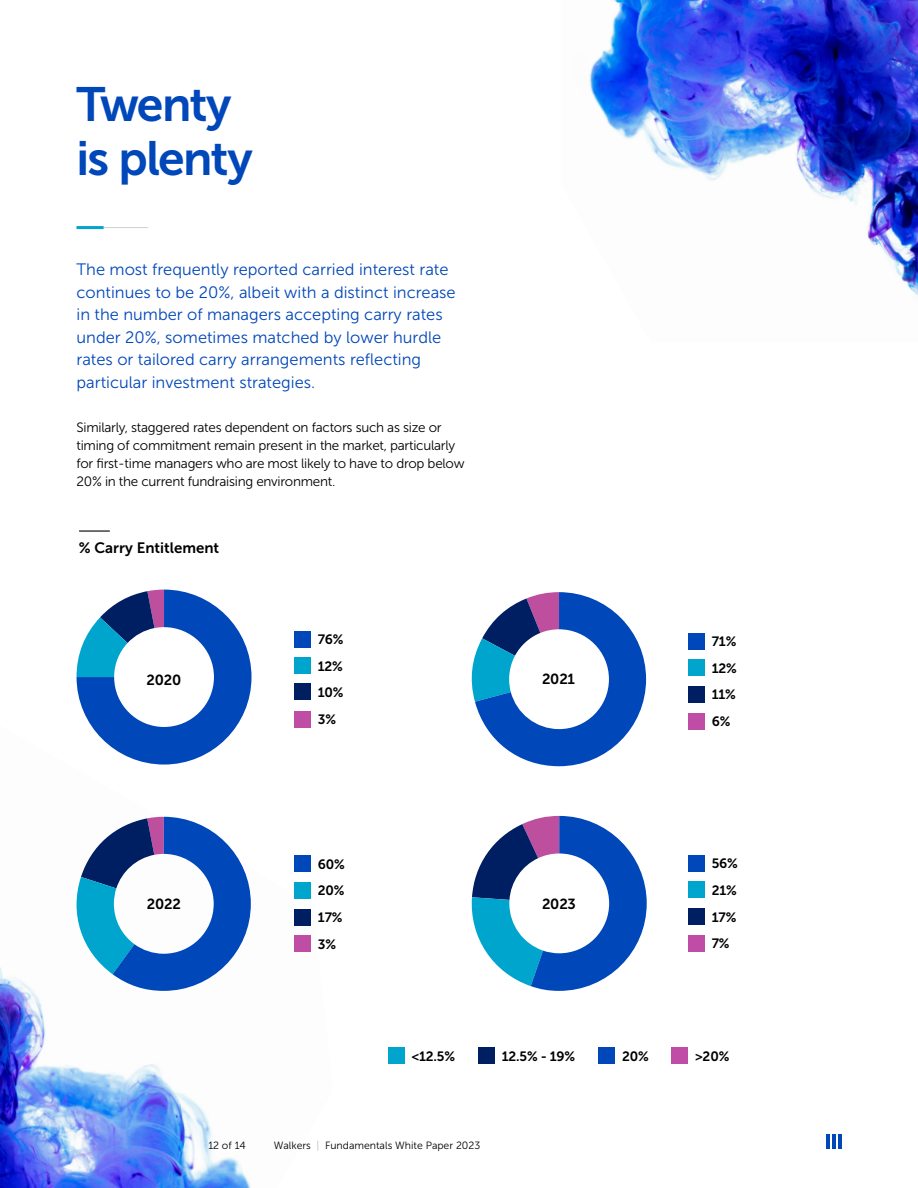
<style>
.page{position:relative;width:918px;height:1188px;background:#fff}
.page>*{position:absolute;margin:0;border:0;box-sizing:border-box;transform-origin:0 0}
.t1{font:48px/54px "Museo Sans 700";letter-spacing:-.035em;color:#0047ba}
.t2{font:16.5px/22.5px "Museo Sans 300";color:#0047ba}
.t3{font:15px "Museo Sans 700";color:#000}
.t4{font:14.55px "Museo Sans 700";letter-spacing:-.01em;color:#000}
.t5{font:13.5px/18px "Museo Sans 300";letter-spacing:-.02em;color:#000}
.t6{font:13.5px/26.4px "Museo Sans 700";letter-spacing:-.01em;color:#000}
.t7{font:10.5px "Museo Sans 300";color:#000}
.s1{color:#b9bdbe}
</style>
<div class="page">
<img style="left:0;top:727px;width:311px;height:461px">
<img style="left:589px;top:0;width:329px;height:296px">
<hr style="left:827px;top:1134px;width:3px;height:15px;background:#0047ba">
<hr style="left:832px;top:1134px;width:4px;height:15px;background:#0047ba">
<hr style="left:838px;top:1134px;width:3px;height:15px;background:#0047ba">
<hr style="left:77px;top:227px;width:71px;height:1px;background:#cdd1d3">
<hr style="left:77px;top:226px;width:27px;height:3px;background:#00a5ce">
<hr style="left:79px;top:530px;width:31px;height:2px;background:#000">
<div style="left:478px;top:1048px;width:16px;height:16px;background:#001e62"></div>
<div style="left:388px;top:1048px;width:17px;height:16px;background:#00a5ce"></div>
<div style="left:599px;top:1048px;width:16px;height:16px;background:#0047ba"></div>
<div style="left:672px;top:1048px;width:16px;height:16px;background:#bf4da5"></div>
<svg style="left:77px;top:590px;width:175px;height:175px"></svg>
<div style="left:294px;top:657px;width:17px;height:17px;background:#00a5ce"></div>
<div style="left:294px;top:684px;width:17px;height:16px;background:#001e62"></div>
<div style="left:294px;top:631px;width:17px;height:16px;background:#0047ba"></div>
<div style="left:294px;top:711px;width:17px;height:16px;background:#bf4da5"></div>
<svg style="left:471px;top:592px;width:175px;height:174px"></svg>
<div style="left:688px;top:660px;width:17px;height:16px;background:#00a5ce"></div>
<div style="left:688px;top:686px;width:17px;height:16px;background:#001e62"></div>
<div style="left:688px;top:633px;width:17px;height:17px;background:#0047ba"></div>
<div style="left:688px;top:713px;width:17px;height:16px;background:#bf4da5"></div>
<svg style="left:69px;top:817px;width:182px;height:174px"></svg>
<div style="left:294px;top:882px;width:17px;height:16px;background:#00a5ce"></div>
<div style="left:294px;top:909px;width:17px;height:16px;background:#001e62"></div>
<div style="left:294px;top:856px;width:17px;height:16px;background:#0047ba"></div>
<div style="left:294px;top:936px;width:17px;height:16px;background:#bf4da5"></div>
<svg style="left:471px;top:816px;width:176px;height:175px"></svg>
<div style="left:688px;top:882px;width:17px;height:16px;background:#00a5ce"></div>
<div style="left:688px;top:909px;width:17px;height:16px;background:#001e62"></div>
<div style="left:688px;top:855px;width:17px;height:17px;background:#0047ba"></div>
<div style="left:688px;top:935px;width:17px;height:17px;background:#bf4da5"></div>
<h1 class="t1" style="left:77px;top:77px;width:178px">Twenty is plenty</h1>
<p class="t2" style="left:77px;top:259px;width:381px">The most frequently reported carried interest rate continues to be 20%, albeit with a distinct increase in the number of managers accepting carry rates under 20%, sometimes matched by lower hurdle rates or tailored carry arrangements reflecting particular investment strategies.</p>
<p class="t5" style="left:77px;top:419px;width:390px">Similarly, staggered rates dependent on factors such as size or timing of commitment remain present in the market, particularly for first-time managers who are most likely to have to drop below 20% in the current fundraising environment.</p>
<p class="t3" style="left:79px;top:539px;width:142px">% Carry Entitlement</p>
<p class="t4" style="left:147px;top:672px;width:36px">2020</p>
<p class="t4" style="left:147px;top:896px;width:36px">2022</p>
<p class="t6" style="left:318px;top:626px;width:27px">76%</p>
<p class="t6" style="left:712px;top:629px;width:26px">71%</p>
<p class="t6" style="left:318px;top:653px;width:27px">12%<br>10%</p>
<p class="t4" style="left:542px;top:671px;width:35px">2021</p>
<p class="t6" style="left:712px;top:655px;width:27px">12%<br>11%</p>
<p class="t6" style="left:318px;top:706px;width:20px">3%</p>
<p class="t6" style="left:712px;top:709px;width:20px">6%</p>
<p class="t6" style="left:318px;top:851px;width:29px">60%</p>
<p class="t6" style="left:712px;top:851px;width:28px">56%</p>
<p class="t6" style="left:318px;top:877px;width:28px;line-height:27px">20%<br>17%</p>
<p class="t4" style="left:542px;top:896px;width:36px">2023</p>
<p class="t6" style="left:712px;top:877px;width:27px;line-height:27px">21%<br>17%</p>
<p class="t6" style="left:318px;top:931px;width:20px">3%</p>
<p class="t6" style="left:712px;top:931px;width:19px">7%</p>
<p class="t6" style="left:412px;top:1043px;width:45px">&lt;12.5%</p>
<p class="t6" style="left:502px;top:1043px;width:75px">12.5% - 19%</p>
<p class="t6" style="left:622px;top:1043px;width:28px">20%</p>
<p class="t6" style="left:695px;top:1043px;width:36px">&gt;20%</p>
<p class="t7" style="left:208px;top:1140px;width:39px">12 of 14</p>
<p class="t7" style="left:274px;top:1140px;width:208px">Walkers <span class="s1">|</span> Fundamentals White Paper 2023</p>
</div>
